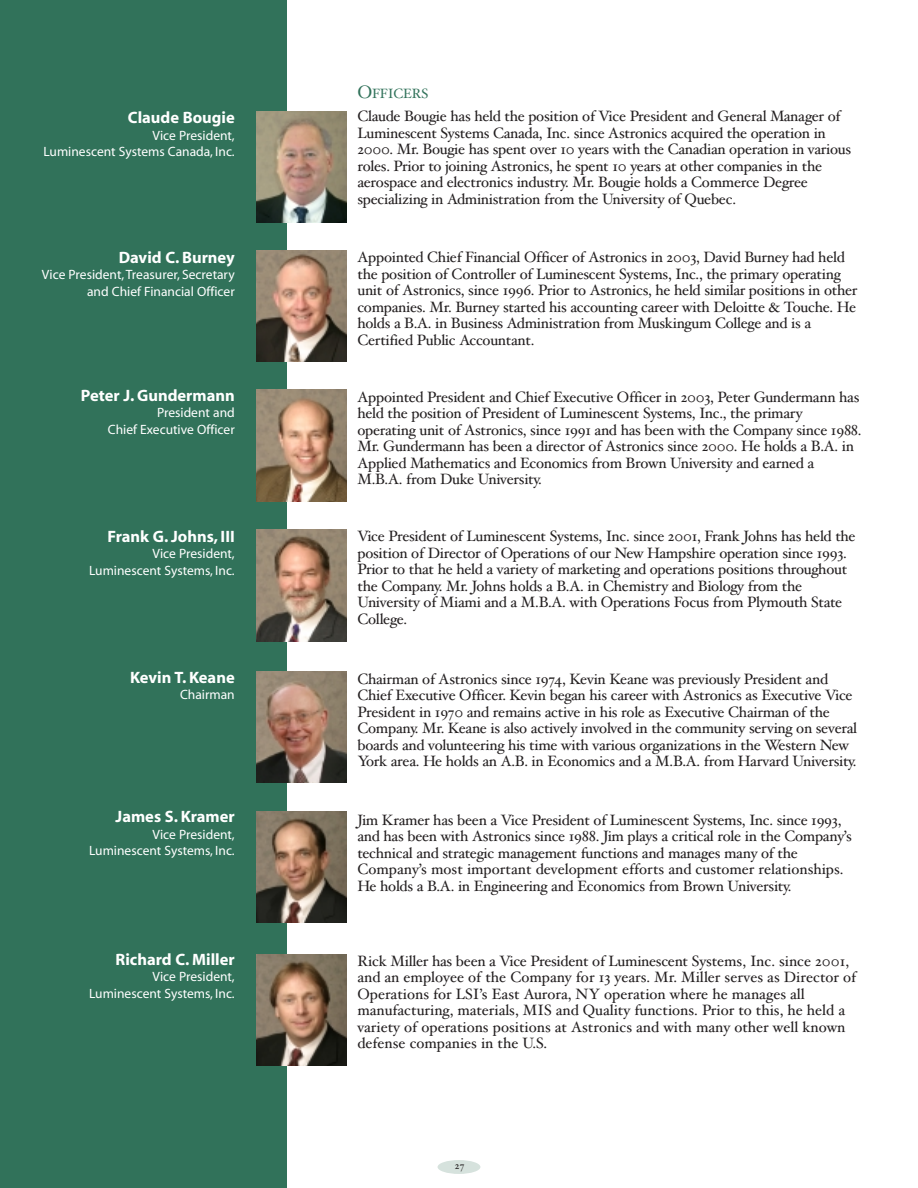
<style>
.page{position:relative;width:918px;height:1188px;background:#fff}
.page>*{position:absolute;margin:0;border:0;box-sizing:border-box;transform-origin:0 0}
.t1{font:700 16.5px "Myriad";color:#fff}
.t2{font:15px/16.5px "Hoefler Text";letter-spacing:-.02em;color:#231f20}
.t3{font:15px/16.5px "Hoefler Text";color:#231f20}
.t4{font:13.5px/16.5px "Myriad";color:#fff;text-align:right}
.t5{font:13.5px "Hoefler Text";letter-spacing:-.015em;color:#31725a}
.t6{font:10.5px "Hoefler Text";color:#231f20}
.s1{font-size:18px}
</style>
<div class="page">
<div style="left:438px;top:1160px;width:42px;height:14px;background:#d6e2dd;border-radius:50%"></div>
<div style="left:0;top:0;width:287px;height:1187px;background:#31725a"></div>
<img style="left:256px;top:111px;width:91px;height:111px">
<img style="left:256px;top:250px;width:91px;height:112px">
<img style="left:256px;top:390px;width:91px;height:111px">
<img style="left:256px;top:530px;width:91px;height:111px">
<img style="left:256px;top:671px;width:91px;height:112px">
<img style="left:256px;top:812px;width:91px;height:111px">
<img style="left:256px;top:954px;width:91px;height:112px">
<p class="t1" style="left:128px;top:112px;width:108px">Claude Bougie</p>
<p class="t4" style="left:43px;top:128px;width:193px">Vice President,<br>Luminescent Systems Canada, Inc.</p>
<p class="t5" style="left:357px;top:88px;width:72px"><span class="s1">O</span>FFICERS</p>
<p class="t2" style="left:357px;top:110px;width:495px">Claude Bougie has held the position of Vice President and General Manager of Luminescent Systems Canada, Inc. since Astronics acquired the operation in 2000. Mr. Bougie has spent over 10 years with the Canadian operation in various roles. Prior to joining Astronics, he spent 10 years at other companies in the aerospace and electronics industry. Mr. Bougie holds a Commerce Degree specializing in Administration from the University of Quebec.</p>
<p class="t1" style="left:119px;top:251px;width:118px">David C. Burney</p>
<p class="t4" style="left:42px;top:268px;width:194px">Vice President, Treasurer, Secretary and Chief Financial Officer</p>
<p class="t2" style="left:357px;top:251px;width:502px">Appointed Chief Financial Officer of Astronics in 2003, David Burney had held the position of Controller of Luminescent Systems, Inc., the primary operating unit of Astronics, since 1996. Prior to Astronics, he held similar positions in other companies. Mr. Burney started his accounting career with Deloitte &amp; Touche. He holds a B.A. in Business Administration from Muskingum College and is a Certified Public Accountant.</p>
<p class="t1" style="left:81px;top:389px;width:155px">Peter J. Gundermann</p>
<p class="t4" style="left:108px;top:406px;width:128px">President and<br>Chief Executive Officer</p>
<p class="t2" style="left:357px;top:390px;width:506px">Appointed President and Chief Executive Officer in 2003, Peter Gundermann has held the position of President of Luminescent Systems, Inc., the primary operating unit of Astronics, since 1991 and has been with the Company since 1988.<br>Mr. Gundermann has been a director of Astronics since 2000. He holds a B.A. in Applied Mathematics and Economics from Brown University and earned a M.B.A. from Duke University.</p>
<p class="t1" style="left:108px;top:530px;width:129px">Frank G. Johns, III</p>
<p class="t4" style="left:89px;top:547px;width:147px">Vice President,<br>Luminescent Systems, Inc.</p>
<p class="t2" style="left:357px;top:530px;width:500px">Vice President of Luminescent Systems, Inc. since 2001, Frank Johns has held the position of Director of Operations of our New Hampshire operation since 1993.<br>Prior to that he held a variety of marketing and operations positions throughout the Company. Mr. Johns holds a B.A. in Chemistry and Biology from the University of Miami and a M.B.A. with Operations Focus from Plymouth State College.</p>
<p class="t1" style="left:130px;top:671px;width:106px">Kevin T. Keane</p>
<p class="t4" style="left:180px;top:688px;width:56px">Chairman</p>
<p class="t2" style="left:357px;top:672px;width:501px">Chairman of Astronics since 1974, Kevin Keane was previously President and Chief Executive Officer. Kevin began his career with Astronics as Executive Vice President in 1970 and remains active in his role as Executive Chairman of the Company. Mr. Keane is also actively involved in the community serving on several boards and volunteering his time with various organizations in the Western New York area. He holds an A.B. in Economics and a M.B.A. from Harvard University.</p>
<p class="t1" style="left:116px;top:811px;width:121px">James S. Kramer</p>
<p class="t4" style="left:89px;top:827px;width:147px">Vice President,<br>Luminescent Systems, Inc.</p>
<p class="t2" style="left:357px;top:813px;width:496px">Jim Kramer has been a Vice President of Luminescent Systems, Inc. since 1993, and has been with Astronics since 1988. Jim plays a critical role in the Company’s technical and strategic management functions and manages many of the Company’s most important development efforts and customer relationships.<br>He holds a B.A. in Engineering and Economics from Brown University.</p>
<p class="t1" style="left:115px;top:953px;width:121px">Richard C. Miller</p>
<p class="t4" style="left:89px;top:970px;width:147px">Vice President,<br>Luminescent Systems, Inc.</p>
<p class="t3" style="left:357px;top:954px;width:500px">Rick Miller has been a Vice President of Luminescent Systems, Inc. since 2001, and an employee of the Company for 13 years. Mr. Miller serves as Director of Operations for LSI’s East Aurora, NY operation where he manages all manufacturing, materials, MIS and Quality functions. Prior to this, he held a variety of operations positions at Astronics and with many other well known defense companies in the U.S.</p>
<p class="t6" style="left:455px;top:1161px;width:11px">27</p>
</div>
